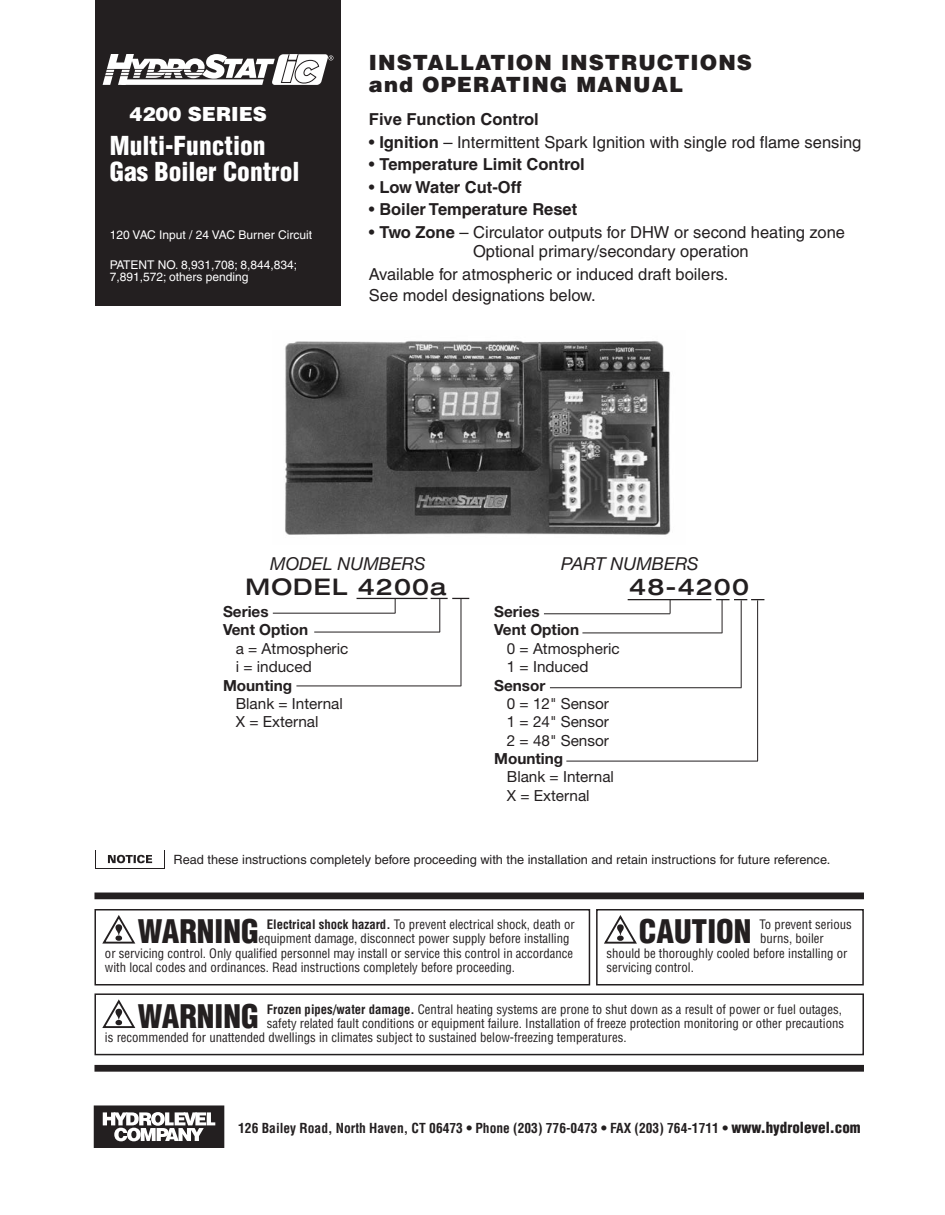
<style>
.page{position:relative;width:945px;height:1215px;background:#fff}
.page>*{position:absolute;margin:0;border:0;box-sizing:border-box;transform-origin:0 0}
.t1{font:900 condensed 31.65px "Helvetica";color:#231f20}
.t2{font:900 condensed 25.5px/25.5px "Helvetica";color:#fff}
.t3{font:500 expanded 22.95px "Helvetica Neue";letter-spacing:.05em;color:#231f20}
.t4{font:900 21px/22.5px "Helvetica";letter-spacing:.05em;color:#231f20}
.t5{font:900 19.5px "Helvetica";color:#fff}
.t6{font:italic 17.85px "Helvetica Neue";color:#231f20}
.t7{font:16.5px/19.5px "Helvetica";color:#231f20;text-align:center}
.t8{font:700 16.5px "Helvetica";color:#231f20}
.t9{font:15.3px/18.3px "Helvetica Neue";color:#231f20}
.t10{font:700 15.3px/18.3px "Helvetica Neue";color:#231f20}
.t11{font:700 condensed 13.5px "Helvetica";color:#231f20}
.t12{font:condensed 12.75px "Helvetica";color:#231f20}
.t13{font:12.75px "Helvetica";color:#231f20}
.t14{font:12px/12px "Helvetica";color:#fff}
.s1{font-weight:700}
.s2{font-weight:400}
.s3{font-weight:900;font-size:15px}
</style>
<div class="page">
<div style="left:94px;top:1106px;width:130px;height:41px;background:#231f20"></div>
<div style="left:94px;top:1106px;width:130px;height:42px;border:1px solid #231f20"></div>
<svg style="left:103px;top:1112px;width:112px;height:29px"></svg>
<div style="left:94px;top:1065px;width:770px;height:7px;background:#231f20"></div>
<div style="left:95px;top:0;width:246px;height:306px;background:#231f20"></div>
<div style="left:94px;top:909px;width:496px;height:77px;border:2px solid #231f20"></div>
<svg style="left:102px;top:915px;width:34px;height:29px"></svg>
<div style="left:596px;top:909px;width:268px;height:77px;border:2px solid #231f20"></div>
<svg style="left:604px;top:915px;width:33px;height:29px"></svg>
<div style="left:94px;top:993px;width:770px;height:62px;border:2px solid #231f20"></div>
<svg style="left:102px;top:999px;width:34px;height:29px"></svg>
<div style="left:94px;top:893px;width:770px;height:6px;background:#231f20"></div>
<svg style="left:103px;top:54px;width:230px;height:31px"></svg>
<hr style="left:357px;top:598px;width:70px;height:1px;background:#231f20">
<svg style="left:431px;top:598px;width:38px;height:1px"></svg>
<hr style="left:273px;top:613px;width:122px;height:1px;background:#231f20">
<hr style="left:314px;top:632px;width:126px;height:1px;background:#231f20">
<hr style="left:296px;top:686px;width:165px;height:1px;background:#231f20">
<svg style="left:395px;top:599px;width:1px;height:14px"></svg>
<hr style="left:439px;top:599px;width:1px;height:33px;background:#231f20">
<hr style="left:461px;top:599px;width:1px;height:87px;background:#231f20">
<hr style="left:628px;top:599px;width:83px;height:1px;background:#231f20">
<svg style="left:716px;top:599px;width:48px;height:1px"></svg>
<hr style="left:544px;top:613px;width:126px;height:1px;background:#231f20">
<svg style="left:670px;top:600px;width:1px;height:14px"></svg>
<hr style="left:582px;top:633px;width:140px;height:1px;background:#231f20">
<hr style="left:722px;top:599px;width:1px;height:34px;background:#231f20">
<hr style="left:550px;top:687px;width:192px;height:1px;background:#231f20">
<hr style="left:741px;top:600px;width:1px;height:88px;background:#231f20">
<hr style="left:566px;top:761px;width:192px;height:1px;background:#231f20">
<hr style="left:757px;top:600px;width:1px;height:161px;background:#231f20">
<img style="left:285px;top:340px;width:386px;height:195px">
<svg style="left:95px;top:850px;width:70px;height:19px"></svg>
<div style="left:95px;top:850px;width:69px;height:18px;background:#231f20"></div>
<div style="left:96px;top:850px;width:68px;height:18px;background:#fff"></div>
<svg style="left:108px;top:855px;width:44px;height:8px"></svg>
<h3 class="t5" style="left:129px;top:102px;width:139px">4200 SERIES</h3>
<h2 class="t2" style="left:110px;top:133px;width:191px">Multi-Function<br>Gas Boiler Control</h2>
<p class="t14" style="left:110px;top:230px;width:204px">120 VAC Input / 24 VAC Burner Circuit</p>
<p class="t14" style="left:110px;top:260px;width:189px">PATENT NO. 8,931,708; 8,844,834;<br>7,891,572; others pending</p>
<h3 class="t4" style="left:369px;top:51px;width:385px">INSTALLATION INSTRUCTIONS and OPERATING MANUAL</h3>
<p class="t8" style="left:369px;top:113px;width:171px">Five Function Control</p>
<p class="t7" style="left:369px;top:134px;width:494px">• <span class="s1">Ignition</span> – Intermittent Spark Ignition with single rod flame sensing</p>
<p class="t8" style="left:369px;top:158px;width:217px"><span class="s2">•</span> Temperature Limit Control</p>
<p class="t8" style="left:369px;top:181px;width:154px"><span class="s2">•</span> Low Water Cut-Off</p>
<p class="t8" style="left:369px;top:203px;width:210px"><span class="s2">•</span> Boiler Temperature Reset</p>
<p class="t7" style="left:369px;top:224px;width:478px">• <span class="s1">Two Zone</span> – Circulator outputs for DHW or second heating zone<br>Optional primary/secondary operation</p>
<p class="t7" style="left:369px;top:265px;width:361px;line-height:20.9px;text-align:left">Available for atmospheric or induced draft boilers.<br>See model designations below.</p>
<h3 class="t6" style="left:270px;top:557px;width:157px">MODEL NUMBERS</h3>
<h3 class="t3" style="left:246px;top:579px;width:202px">MODEL 4200a</h3>
<p class="t10" style="left:223px;top:604px;width:87px">Series<br>Vent Option</p>
<p class="t9" style="left:236px;top:641px;width:114px">a = Atmospheric i = induced</p>
<p class="t10" style="left:223px;top:677px;width:71px">Mounting</p>
<p class="t9" style="left:236px;top:696px;width:109px">Blank = Internal<br>X = External</p>
<h3 class="t6" style="left:561px;top:557px;width:139px">PART NUMBERS</h3>
<h3 class="t3" style="left:629px;top:579px;width:121px">48-4200</h3>
<p class="t10" style="left:494px;top:604px;width:87px">Series<br>Vent Option</p>
<p class="t9" style="left:507px;top:641px;width:114px">0 = Atmospheric<br>1 = Induced</p>
<p class="t10" style="left:494px;top:677px;width:53px">Sensor</p>
<p class="t9" style="left:507px;top:696px;width:104px;text-align:justify">0 = 12" Sensor 1 = 24" Sensor 2 = 48" Sensor</p>
<p class="t10" style="left:494px;top:751px;width:71px">Mounting</p>
<p class="t9" style="left:507px;top:769px;width:109px">Blank = Internal<br>X = External</p>
<p class="t13" style="left:174px;top:855px;width:658px">Read these instructions completely before proceeding with the installation and retain instructions for future reference.</p>
<h1 class="t1" style="left:138px;top:914px;width:122px">WARNING</h1>
<p class="t12" style="left:267px;top:917px;width:309px"><span class="s1">Electrical shock hazard.</span> To prevent electrical shock, death or</p>
<p class="t12" style="left:258px;top:931px;width:313px">equipment damage, disconnect power supply before installing</p>
<p class="t12" style="left:105px;top:946px;width:470px">or servicing control. Only qualified personnel may install or service this control in accordance</p>
<p class="t12" style="left:105px;top:960px;width:412px">with local codes and ordinances. Read instructions completely before proceeding.</p>
<h1 class="t1" style="left:639px;top:914px;width:114px">CAUTION</h1>
<p class="t12" style="left:759px;top:917px;width:94px">To prevent serious</p>
<p class="t12" style="left:760px;top:931px;width:65px">burns, boiler</p>
<p class="t12" style="left:607px;top:946px;width:242px">should be thoroughly cooled before installing or</p>
<p class="t12" style="left:607px;top:960px;width:89px">servicing control.</p>
<h1 class="t1" style="left:138px;top:998px;width:122px">WARNING</h1>
<p class="t12" style="left:267px;top:1002px;width:577px"><span class="s1">Frozen pipes/water damage.</span> Central heating systems are prone to shut down as a result of power or fuel outages,</p>
<p class="t12" style="left:267px;top:1016px;width:579px">safety related fault conditions or equipment failure. Installation of freeze protection monitoring or other precautions</p>
<p class="t12" style="left:105px;top:1030px;width:523px">is recommended for unattended dwellings in climates subject to sustained below-freezing temperatures.</p>
<p class="t11" style="left:238px;top:1120px;width:624px">126 Bailey Road, North Haven, CT 06473 • Phone (203) 776-0473 • FAX (203) 764-1711 • <span class="s3">www.hydrolevel.com</span></p>
</div>
